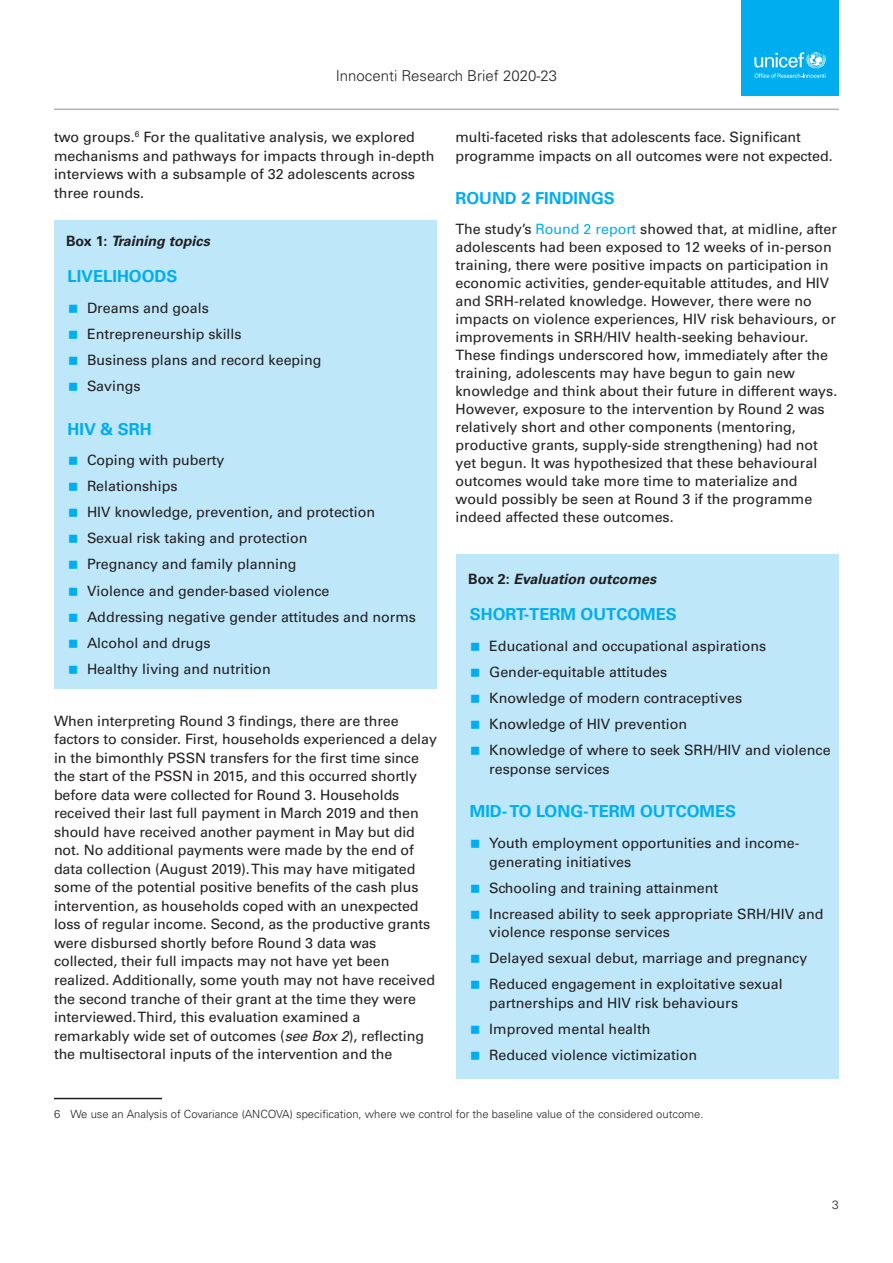
<style>
.page{position:relative;width:893px;height:1263px;background:#fff}
.page>*{position:absolute;margin:0;border:0;box-sizing:border-box;transform-origin:0 0}
.t1{font:700 16.5px "Univers LT Std";color:#00aeef}
.t2{font:300 15px "Univers LT Std";color:#231f20}
.Body{font:14.25px/18.5px "Univers LT Std";color:#231f20}
.Main_Body{font:italic 700 14.25px "Univers LT Std";color:#231f20}
.t3{font:300 12px "Univers LT Std";color:#231f20}
.t4{font:300 11.25px "Univers LT Std";color:#231f20}
.s1{font-style:normal}
.s2{font-style:italic}
.s3{color:#00aeef}
</style>
<div class="page">
<div style="left:741px;top:0;width:98px;height:96px;background:#00aeef"></div>
<svg style="left:754px;top:52px;width:72px;height:26px"></svg>
<hr style="left:54px;top:109px;width:785px;height:1px;background:#b2b3b7">
<div style="left:54px;top:221px;width:383px;height:467px;background:#bee7fa"></div>
<hr style="left:54px;top:1098px;width:108px;height:1px;background:#231f20">
<div style="left:456px;top:554px;width:383px;height:525px;background:#bee7fa"></div>
<p class="t2" style="left:336px;top:67px;width:223px">Innocenti Research Brief 2020-23</p>
<p class="Body" style="left:54px;top:128px;width:382px">two groups.<sup>6</sup> For the qualitative analysis, we explored mechanisms and pathways for impacts through in-depth interviews with a subsample of 32 adolescents across three rounds.</p>
<p class="Main_Body" style="left:66px;top:232px;width:145px"><span class="s1">Box 1:</span> Training topics</p>
<p class="t1" style="left:68px;top:267px;width:112px">LIVELIHOODS</p>
<p class="Body" style="left:87px;top:299px;width:123px">Dreams and goals</p>
<p class="Body" style="left:87px;top:325px;width:156px">Entrepreneurship skills</p>
<p class="Body" style="left:87px;top:351px;width:236px">Business plans and record keeping</p>
<p class="Body" style="left:87px;top:377px;width:55px">Savings</p>
<p class="t1" style="left:68px;top:419px;width:86px">HIV &amp; SRH</p>
<p class="Body" style="left:87px;top:451px;width:139px">Coping with puberty</p>
<p class="Body" style="left:87px;top:477px;width:92px">Relationships</p>
<p class="Body" style="left:87px;top:503px;width:290px">HIV knowledge, prevention, and protection</p>
<p class="Body" style="left:87px;top:529px;width:222px">Sexual risk taking and protection</p>
<p class="Body" style="left:87px;top:555px;width:211px">Pregnancy and family planning</p>
<p class="Body" style="left:87px;top:581px;width:244px">Violence and gender-based violence</p>
<p class="Body" style="left:87px;top:607px;width:331px">Addressing negative gender attitudes and norms</p>
<p class="Body" style="left:87px;top:633px;width:125px">Alcohol and drugs</p>
<p class="Body" style="left:87px;top:659px;width:185px">Healthy living and nutrition</p>
<p class="Body" style="left:54px;top:711px;width:384px">When interpreting Round 3 findings, there are three factors to consider. First, households experienced a delay in the bimonthly PSSN transfers for the first time since the start of the PSSN in 2015, and this occurred shortly before data were collected for Round 3. Households received their last full payment in March 2019 and then should have received another payment in May but did not. No additional payments were made by the end of data collection (August 2019). This may have mitigated some of the potential positive benefits of the cash plus intervention, as households coped with an unexpected loss of regular income. Second, as the productive grants were disbursed shortly before Round 3 data was collected, their full impacts may not have yet been realized. Additionally, some youth may not have received the second tranche of their grant at the time they were interviewed. Third, this evaluation examined a remarkably wide set of outcomes (<span class="s2">see Box 2</span>), reflecting the multisectoral inputs of the intervention and the</p>
<p class="Body" style="left:455px;top:128px;width:379px">multi-faceted risks that adolescents face. Significant programme impacts on all outcomes were not expected.</p>
<p class="t1" style="left:455px;top:188px;width:161px">ROUND 2 FINDINGS</p>
<p class="Body" style="left:455px;top:220px;width:383px;line-height:18px">The study’s <span class="s3">Round 2 report</span> showed that, at midline, after adolescents had been exposed to 12 weeks of in-person training, there were positive impacts on participation in economic activities, gender-equitable attitudes, and HIV and SRH-related knowledge. However, there were no impacts on violence experiences, HIV risk behaviours, or improvements in SRH/HIV health-seeking behaviour.<br>These findings underscored how, immediately after the training, adolescents may have begun to gain new knowledge and think about their future in different ways.<br>However, exposure to the intervention by Round 2 was relatively short and other components (mentoring, productive grants, supply-side strengthening) had not yet begun. It was hypothesized that these behavioural outcomes would take more time to materialize and would possibly be seen at Round 3 if the programme indeed affected these outcomes.</p>
<p class="Main_Body" style="left:468px;top:570px;width:189px"><span class="s1">Box 2:</span> Evaluation outcomes</p>
<p class="t1" style="left:470px;top:605px;width:209px">SHORT-TERM OUTCOMES</p>
<p class="Body" style="left:489px;top:637px;width:279px">Educational and occupational aspirations</p>
<p class="Body" style="left:489px;top:663px;width:180px">Gender-equitable attitudes</p>
<p class="Body" style="left:489px;top:689px;width:254px">Knowledge of modern contraceptives</p>
<p class="Body" style="left:489px;top:715px;width:199px">Knowledge of HIV prevention</p>
<p class="Body" style="left:489px;top:741px;width:343px">Knowledge of where to seek SRH/HIV and violence response services</p>
<p class="t1" style="left:470px;top:802px;width:268px">MID- TO LONG-TERM OUTCOMES</p>
<p class="Body" style="left:489px;top:834px;width:312px">Youth employment opportunities and income&shy;generating initiatives</p>
<p class="Body" style="left:489px;top:878px;width:231px">Schooling and training attainment</p>
<p class="Body" style="left:489px;top:904px;width:336px">Increased ability to seek appropriate SRH/HIV and violence response services</p>
<p class="Body" style="left:489px;top:949px;width:319px">Delayed sexual debut, marriage and pregnancy</p>
<p class="Body" style="left:489px;top:975px;width:295px">Reduced engagement in exploitative sexual partnerships and HIV risk behaviours</p>
<p class="Body" style="left:489px;top:1019px;width:163px">Improved mental health</p>
<p class="Body" style="left:489px;top:1045px;width:209px">Reduced violence victimization</p>
<p class="t4" style="left:54px;top:1108px;width:651px">6 We use an Analysis of Covariance (ANCOVA) specification, where we control for the baseline value of the considered outcome.</p>
<p class="t3" style="left:832px;top:1197px;width:8px">3</p>
</div>
